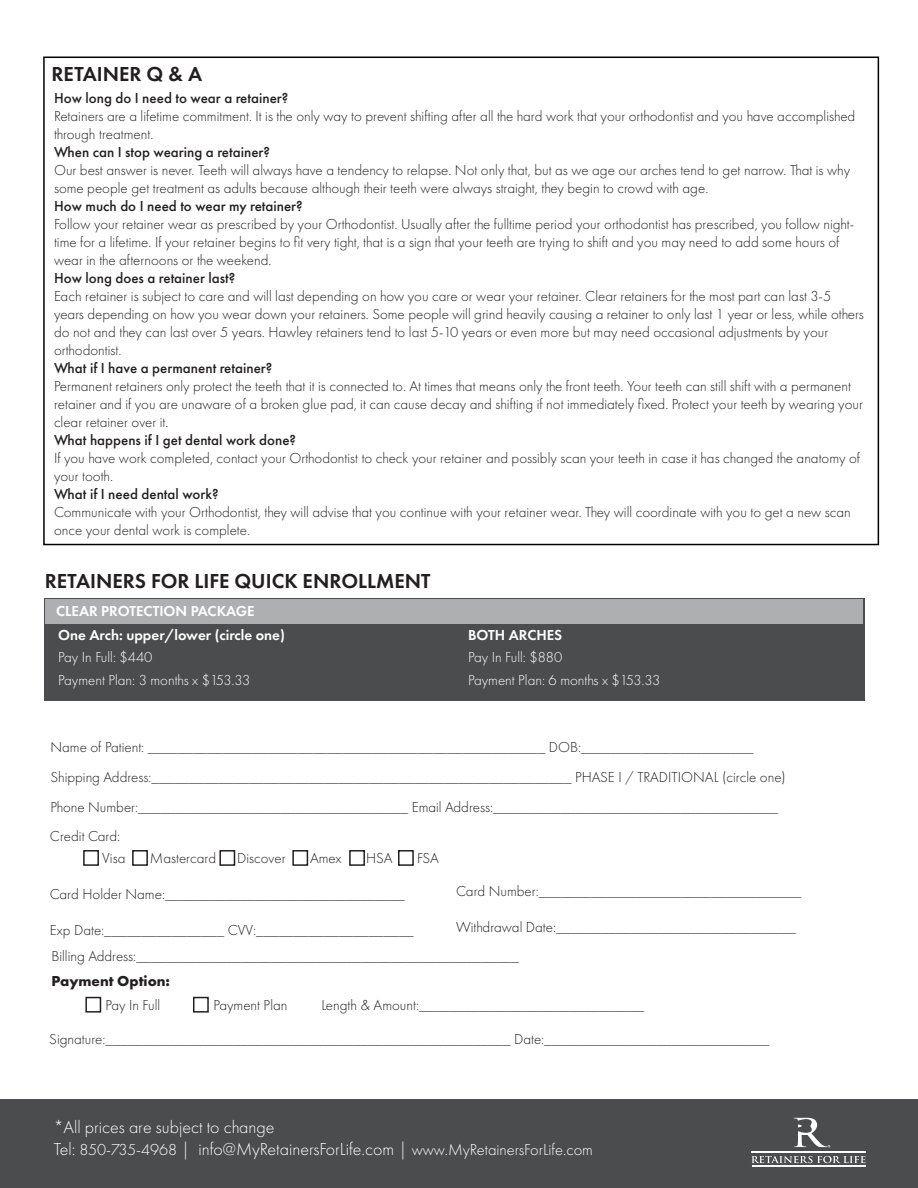
<style>
.page{position:relative;width:918px;height:1188px;background:#fff}
.page>*{position:absolute;margin:0;border:0;box-sizing:border-box;transform-origin:0 0}
.t1{font:600 21px "Futura PT";color:#231f20}
.t2{font:300 18px "Futura PT";color:#fff}
.t3{font:300 16.5px "Futura PT";color:#fff}
.t4{font:300 15px/18px "Futura PT";color:#231f20}
.t5{font:300 15px "Futura PT";color:#fff}
.t6{font:600 15px "Futura PT";color:#fff}
.t7{font:500 15px "Futura PT";color:#231f20}
.t8{font:700 15px "Futura PT";color:#231f20}
.s1{font-weight:500}
.s2{font-size:18px}
</style>
<div class="page">
<div style="left:45px;top:598px;width:820px;height:103px;background:#4b4c4d"></div>
<div style="left:45px;top:599px;width:818px;height:24px;background:#aeafb1"></div>
<div style="left:219px;top:850px;width:16px;height:16px;border:2px solid #231f20"></div>
<div style="left:83px;top:850px;width:16px;height:16px;border:2px solid #231f20"></div>
<div style="left:132px;top:850px;width:16px;height:16px;border:2px solid #231f20"></div>
<div style="left:292px;top:850px;width:16px;height:16px;border:2px solid #231f20"></div>
<div style="left:349px;top:850px;width:16px;height:16px;border:2px solid #231f20"></div>
<div style="left:398px;top:850px;width:16px;height:16px;border:2px solid #231f20"></div>
<div style="left:85px;top:997px;width:16px;height:16px;border:2px solid #231f20"></div>
<div style="left:193px;top:997px;width:16px;height:16px;border:2px solid #231f20"></div>
<div style="left:0;top:1099px;width:918px;height:89px;background:#4b4c4d"></div>
<svg style="left:751px;top:1156px;width:115px;height:7px"></svg>
<hr style="left:752px;top:1151px;width:114px;height:1px;background:#fff">
<hr style="left:752px;top:1166px;width:114px;height:1px;background:#fff">
<svg style="left:794px;top:1118px;width:36px;height:30px"></svg>
<p class="t1" style="left:51px;top:60px;width:152px">RETAINER Q &amp; A</p>
<p class="t7" style="left:54px;top:89px;width:236px">How long do I need to wear a retainer?</p>
<p class="t4" style="left:54px;top:107px;width:803px">Retainers are a lifetime commitment. It is the only way to prevent shifting after all the hard work that your orthodontist and you have accomplished through treatment.</p>
<p class="t4" style="left:54px;top:143px;width:798px"><span class="s1">When can I stop wearing a retainer?<br></span>Our best answer is never. Teeth will always have a tendency to relapse. Not only that, but as we age our arches tend to get narrow. That is why some people get treatment as adults because although their teeth were always straight, they begin to crowd with age.</p>
<p class="t4" style="left:54px;top:197px;width:802px"><span class="s1">How much do I need to wear my retainer?<br></span>Follow your retainer wear as prescribed by your Orthodontist. Usually after the fulltime period your orthodontist has prescribed, you follow night&shy;time for a lifetime. If your retainer begins to fit very tight, that is a sign that your teeth are trying to shift and you may need to add some hours of wear in the afternoons or the weekend.</p>
<p class="t4" style="left:54px;top:269px;width:811px"><span class="s1">How long does a retainer last?<br></span>Each retainer is subject to care and will last depending on how you care or wear your retainer. Clear retainers for the most part can last 3-5 years depending on how you wear down your retainers. Some people will grind heavily causing a retainer to only last 1 year or less, while others do not and they can last over 5 years. Hawley retainers tend to last 5-10 years or even more but may need occasional adjustments by your orthodontist.</p>
<p class="t4" style="left:54px;top:359px;width:811px"><span class="s1">What if I have a permanent retainer?<br></span>Permanent retainers only protect the teeth that it is connected to. At times that means only the front teeth. Your teeth can still shift with a permanent retainer and if you are unaware of a broken glue pad, it can cause decay and shifting if not immediately fixed. Protect your teeth by wearing your clear retainer over it.</p>
<p class="t4" style="left:54px;top:431px;width:808px"><span class="s1">What happens if I get dental work done?<br></span>If you have work completed, contact your Orthodontist to check your retainer and possibly scan your teeth in case it has changed the anatomy of your tooth.</p>
<p class="t4" style="left:54px;top:485px;width:798px"><span class="s1">What if I need dental work?<br></span>Communicate with your Orthodontist, they will advise that you continue with your retainer wear. They will coordinate with you to get a new scan once your dental work is complete.</p>
<p class="t1" style="left:45px;top:568px;width:387px">RETAINERS FOR LIFE QUICK ENROLLMENT</p>
<p class="t6" style="left:58px;top:625px;width:228px">One Arch: upper/lower (circle one)</p>
<p class="t5" style="left:58px;top:649px;width:96px">Pay In Full: $440</p>
<p class="t5" style="left:58px;top:671px;width:194px">Payment Plan: 3 months x $153.33</p>
<p class="t6" style="left:56px;top:601px;width:200px">CLEAR PROTECTION PACKAGE</p>
<p class="t6" style="left:468px;top:625px;width:96px">BOTH ARCHES</p>
<p class="t5" style="left:468px;top:649px;width:96px">Pay In Full: $880</p>
<p class="t5" style="left:468px;top:671px;width:194px">Payment Plan: 6 months x $153.33</p>
<p class="t4" style="left:50px;top:739px;width:705px">Name of Patient: _____________________________________________________ DOB:_______________________</p>
<p class="t4" style="left:50px;top:769px;width:737px">Shipping Address:________________________________________________________ PHASE I / TRADITIONAL (circle one)</p>
<p class="t4" style="left:50px;top:799px;width:729px">Phone Number:____________________________________ Email Address:______________________________________</p>
<p class="t4" style="left:50px;top:827px;width:72px">Credit Card:</p>
<p class="t4" style="left:102px;top:850px;width:25px">Visa</p>
<p class="t4" style="left:150px;top:850px;width:68px">Mastercard</p>
<p class="t4" style="left:237px;top:850px;width:50px">Discover</p>
<p class="t4" style="left:310px;top:850px;width:33px">Amex</p>
<p class="t4" style="left:366px;top:850px;width:28px">HSA</p>
<p class="t4" style="left:417px;top:850px;width:23px">FSA</p>
<p class="t4" style="left:50px;top:886px;width:357px">Card Holder Name:________________________________</p>
<p class="t4" style="left:50px;top:922px;width:365px">Exp Date:________________ CVV:_____________________</p>
<p class="t8" style="left:51px;top:971px;width:120px">Payment Option:</p>
<p class="t4" style="left:105px;top:996px;width:56px">Pay In Full</p>
<p class="t4" style="left:213px;top:996px;width:76px">Payment Plan</p>
<p class="t4" style="left:321px;top:996px;width:324px">Length &amp; Amount:______________________________</p>
<p class="t4" style="left:456px;top:882px;width:347px">Card Number:___________________________________</p>
<p class="t4" style="left:456px;top:918px;width:341px">Withdrawal Date:________________________________</p>
<p class="t4" style="left:51px;top:948px;width:469px">Billing Address:___________________________________________________</p>
<p class="t4" style="left:49px;top:1030px;width:721px">Signature:______________________________________________________ Date:______________________________</p>
<p class="t2" style="left:54px;top:1117px;width:222px">*All prices are subject to change</p>
<p class="t3" style="left:54px;top:1140px;width:541px"><span class="s2">Tel:</span> 850-735-4968 <span class="s2">| info@MyRetainersForLife.com |</span> www.MyRetainersForLife.com</p>
</div>
